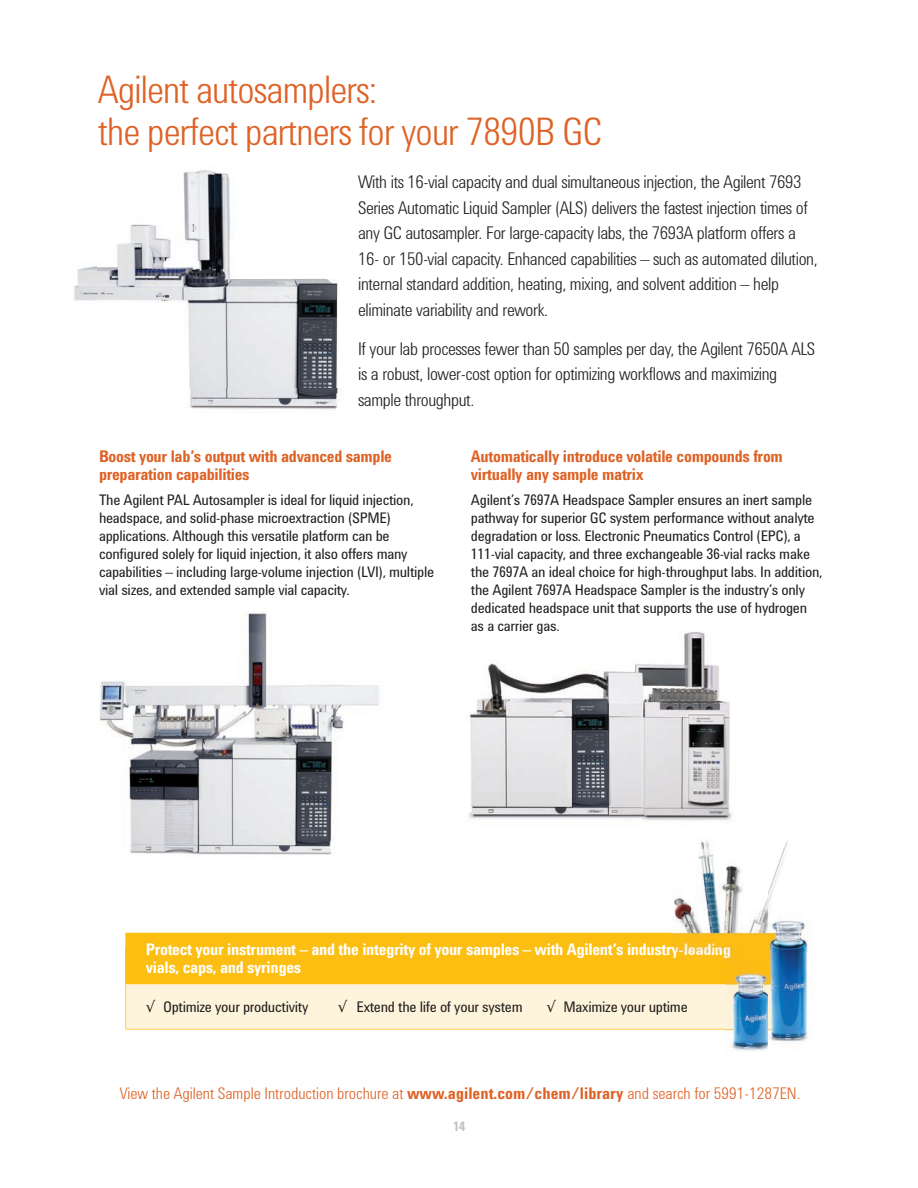
<style>
.page{position:relative;width:918px;height:1188px;background:#fff}
.page>*{position:absolute;margin:0;border:0;box-sizing:border-box;transform-origin:0 0}
.t1{font:300 39px/42px "Agilent Condensed CFF";letter-spacing:-.02em;color:#de6226}
.t2{font:300 18px/25.5px "Agilent Condensed CFF";letter-spacing:-.02em;color:#231f20}
.t3{font:700 16.5px/18px "Agilent Condensed CFF";letter-spacing:-.02em;color:#de6226}
.t4{font:700 16.5px/18px "Agilent Condensed CFF";letter-spacing:-.02em;color:#fff}
.t5{font:300 16.5px "Agilent Condensed CFF";color:#de6226}
.t6{font:15px/18px "Agilent Condensed CFF";letter-spacing:-.02em;color:#231f20}
.t7{font:700 13.5px "Agilent Condensed CFF";color:#c2c3c6}
.s1{font-weight:700}
</style>
<div class="page">
<img style="left:469px;top:631px;width:263px;height:190px">
<img style="left:700px;top:841px;width:13px;height:14px">
<div style="left:125px;top:984px;width:601px;height:46px;background:#fef4db"></div>
<div style="left:125px;top:933px;width:589px;height:51px;background:#fdbe12"></div>
<img style="left:99px;top:612px;width:280px;height:243px">
<img style="left:74px;top:266px;width:23px;height:35px">
<img style="left:188px;top:387px;width:154px;height:22px">
<img style="left:97px;top:172px;width:241px;height:215px">
<img style="left:784px;top:841px;width:4px;height:7px">
<img style="left:674px;top:855px;width:40px;height:45px">
<img style="left:714px;top:848px;width:71px;height:52px">
<img style="left:663px;top:900px;width:148px;height:52px">
<img style="left:676px;top:952px;width:38px;height:10px">
<img style="left:714px;top:952px;width:94px;height:53px">
<img style="left:726px;top:1005px;width:82px;height:46px">
<svg style="left:146px;top:1000px;width:9px;height:13px"></svg>
<svg style="left:338px;top:1000px;width:9px;height:13px"></svg>
<svg style="left:547px;top:1000px;width:9px;height:13px"></svg>
<h1 class="t1" style="left:98px;top:71px;width:505px">Agilent autosamplers:<br>the perfect partners for your 7890B GC</h1>
<p class="t2" style="left:358px;top:171px;width:461px">With its 16-vial capacity and dual simultaneous injection, the Agilent 7693<br>Series Automatic Liquid Sampler (ALS) delivers the fastest injection times of any GC autosampler. For large-capacity labs, the 7693A platform offers a 16- or 150-vial capacity. Enhanced capabilities – such as automated dilution, internal standard addition, heating, mixing, and solvent addition – help eliminate variability and rework.</p>
<p class="t2" style="left:358px;top:337px;width:459px">If your lab processes fewer than 50 samples per day, the Agilent 7650A ALS is a robust, lower-cost option for optimizing workflows and maximizing sample throughput.</p>
<p class="t3" style="left:99px;top:449px;width:295px">Boost your lab’s output with advanced sample preparation capabilities</p>
<p class="t6" style="left:99px;top:492px;width:337px">The Agilent PAL Autosampler is ideal for liquid injection, headspace, and solid-phase microextraction (SPME) applications. Although this versatile platform can be configured solely for liquid injection, it also offers many capabilities – including large-volume injection (LVI), multiple vial sizes, and extended sample vial capacity.</p>
<p class="t3" style="left:471px;top:449px;width:313px">Automatically introduce volatile compounds from virtually any sample matrix</p>
<p class="t6" style="left:471px;top:492px;width:353px">Agilent’s 7697A Headspace Sampler ensures an inert sample pathway for superior GC system performance without analyte degradation or loss. Electronic Pneumatics Control (EPC), a 111-vial capacity, and three exchangeable 36-vial racks make the 7697A an ideal choice for high-throughput labs. In addition, the Agilent 7697A Headspace Sampler is the industry’s only dedicated headspace unit that supports the use of hydrogen as a carrier gas.</p>
<p class="t4" style="left:146px;top:941px;width:587px">Protect your instrument – and the integrity of your samples – with Agilent’s industry-leading vials, caps, and syringes</p>
<p class="t6" style="left:163px;top:999px;width:147px">Optimize your productivity</p>
<p class="t6" style="left:357px;top:999px;width:168px">Extend the life of your system</p>
<p class="t6" style="left:564px;top:999px;width:126px">Maximize your uptime</p>
<p class="t5" style="left:120px;top:1087px;width:682px">View the Agilent Sample Introduction brochure at <span class="s1">www.agilent.com/chem/library</span> and search for 5991-1287EN.</p>
<p class="t7" style="left:453px;top:1121px;width:14px">14</p>
</div>
